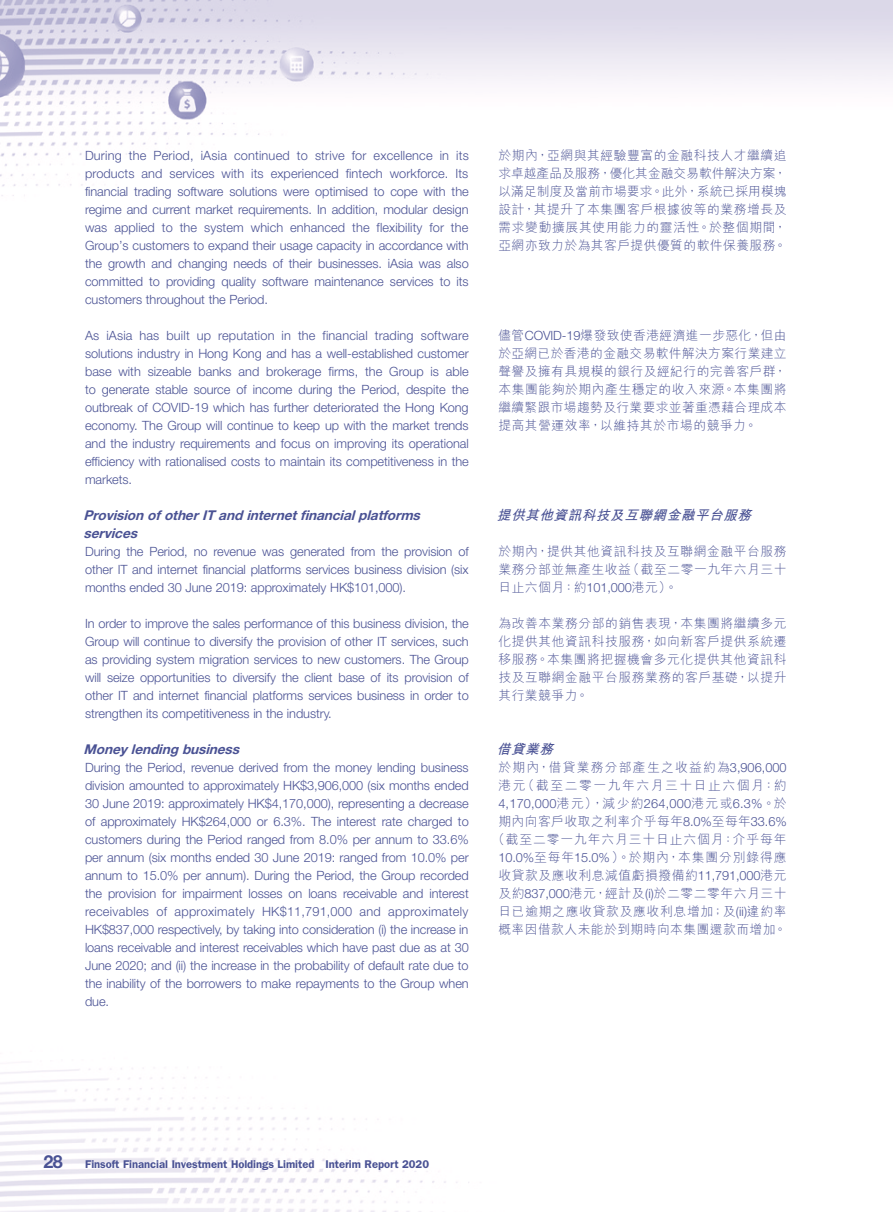
<style>
.page{position:relative;width:893px;height:1212px;background:#fff}
.page>*{position:absolute;margin:0;border:0;box-sizing:border-box;transform-origin:0 0}
.Heading_3{font:italic 700 13.5px/18px "Helvetica Neue LT Std";color:#4a5294}
.C_Heading_3{font:italic 700 13.5px "M Hei HK";color:#4a5294}
.Body_Text{font:300 12.75px/18px "Helvetica Neue LT Std";letter-spacing:-.005em;color:#4a5294;text-align:justify}
.Body_Text-2{font:300 12.75px/18px "M Hei HK";letter-spacing:.045em;color:#4a5294;text-align:justify}
.t1{font:600 11.25px "ITC Franklin Gothic Std";letter-spacing:-.005em;color:#4a5294}
.s1{font-family:"Helvetica Neue LT Std"}
.s2{font-family:"Helvetica Neue LT Std";font-weight:700;font-size:18px}
</style>
<div class="page">
<img style="left:0;top:0;width:893px;height:1212px">
<p class="Body_Text" style="left:85px;top:146px;width:385px">During the Period, iAsia continued to strive for excellence in its products and services with its experienced fintech workforce. Its financial trading software solutions were optimised to cope with the regime and current market requirements. In addition, modular design was applied to the system which enhanced the flexibility for the Group’s customers to expand their usage capacity in accordance with the growth and changing needs of their businesses. iAsia was also committed to providing quality software maintenance services to its customers throughout the Period.</p>
<p class="Body_Text" style="left:85px;top:326px;width:385px">As iAsia has built up reputation in the financial trading software solutions industry in Hong Kong and has a well-established customer base with sizeable banks and brokerage firms, the Group is able to generate stable source of income during the Period, despite the outbreak of COVID-19 which has further deteriorated the Hong Kong economy. The Group will continue to keep up with the market trends and the industry requirements and focus on improving its operational efficiency with rationalised costs to maintain its competitiveness in the markets.</p>
<p class="Heading_3" style="left:84px;top:506px;width:342px">ProvisionofotherIT and internetfinancialplatforms services</p>
<p class="Body_Text" style="left:85px;top:542px;width:385px">During the Period, no revenue was generated from the provision of other IT and internet financial platforms services business division (six months ended 30 June 2019: approximately HK$101,000).</p>
<p class="Body_Text" style="left:85px;top:614px;width:385px">In order to improve the sales performance of this business division, the Group will continue to diversify the provision of other IT services, such as providing system migration services to new customers. The Group will seize opportunities to diversify the client base of its provision of other IT and internet financial platforms services business in order to strengthen its competitiveness in the industry.</p>
<p class="Heading_3" style="left:84px;top:740px;width:161px">Money lending business</p>
<p class="Body_Text" style="left:85px;top:758px;width:385px">During the Period, revenue derived from the money lending business division amounted to approximately HK$3,906,000 (six months ended 30 June 2019: approximately HK$4,170,000), representing a decrease of approximately HK$264,000 or 6.3%. The interest rate charged to customers during the Period ranged from 8.0% per annum to 33.6% per annum (six months ended 30 June 2019: ranged from 10.0% per annum to 15.0% per annum). During the Period, the Group recorded the provision for impairment losses on loans receivable and interest receivables of approximately HK$11,791,000 and approximately HK$837,000 respectively, by taking into consideration (i) the increase in loans receivable and interest receivables which have past due as at 30<br>June 2020; and (ii) the increase in the probability of default rate due to the inability of the borrowers to make repayments to the Group when due.</p>
<p class="Body_Text-2" style="left:498px;top:146px;width:290px">於期內，亞網與其經驗豐富的金融科技人才繼續追求卓越產品及服務，優化其金融交易軟件解決方案，以滿足制度及當前市場要求。此外，系統已採用模塊設計，其提升了本集團客戶根據彼等的業務增長及需求變動擴展其使用能力的靈活性。於整個期間，亞網亦致力於為其客戶提供優質的軟件保養服務。</p>
<p class="Body_Text-2" style="left:498px;top:326px;width:290px">儘管<span class="s1">COVID-19</span>爆發致使香港經濟進一步惡化，但由於亞網已於香港的金融交易軟件解決方案行業建立聲譽及擁有具規模的銀行及經紀行的完善客戶群，本集團能夠於期內產生穩定的收入來源。本集團將繼續緊跟市場趨勢及行業要求並著重憑藉合理成本提高其營運效率，以維持其於市場的競爭力。</p>
<p class="C_Heading_3" style="left:497px;top:505px;width:260px">提供其他資訊科技及互聯網金融平台服務</p>
<p class="Body_Text-2" style="left:498px;top:542px;width:290px">於期內，提供其他資訊科技及互聯網金融平台服務業務分部並無產生收益（截至二零一九年六月三十日止六個月：約<span class="s1">101,000</span>港元）。</p>
<p class="Body_Text-2" style="left:498px;top:614px;width:290px">為改善本業務分部的銷售表現，本集團將繼續多元化提供其他資訊科技服務，如向新客戶提供系統遷移服務。本集團將把握機會多元化提供其他資訊科技及互聯網金融平台服務業務的客戶基礎，以提升其行業競爭力。</p>
<p class="C_Heading_3" style="left:497px;top:739px;width:62px">借貸業務</p>
<p class="Body_Text-2" style="left:492px;top:758px;width:296px;text-align:center">於期內，借貸業務分部產生之收益約為<span class="s1">3,906,000</span>港元（截至二零一九年六月三十日止六個月：約<br><span class="s1">4,170,000</span>港元），減少約<span class="s1">264,000</span>港元或<span class="s1">6.3%</span>。於期內向客戶收取之利率介乎每年<span class="s1">8.0%</span>至每年<span class="s1">33.6%</span>（截至二零一九年六月三十日止六個月：介乎每年<br><span class="s1">10.0%</span>至每年<span class="s1">15.0%</span>）。於期內，本集團分別錄得應收貸款及應收利息減值虧損撥備約<span class="s1">11,791,000</span>港元及約<span class="s1">837,000</span>港元，經計及<span class="s1">(i)</span>於二零二零年六月三十日已逾期之應收貸款及應收利息增加；及<span class="s1">(ii)</span>違約率概率因借款人未能於到期時向本集團還款而增加。</p>
<p class="t1" style="left:43px;top:1158px;width:387px"><span class="s2">28</span> Finsoft Financial Investment Holdings Limited Interim Report 2020</p>
</div>
